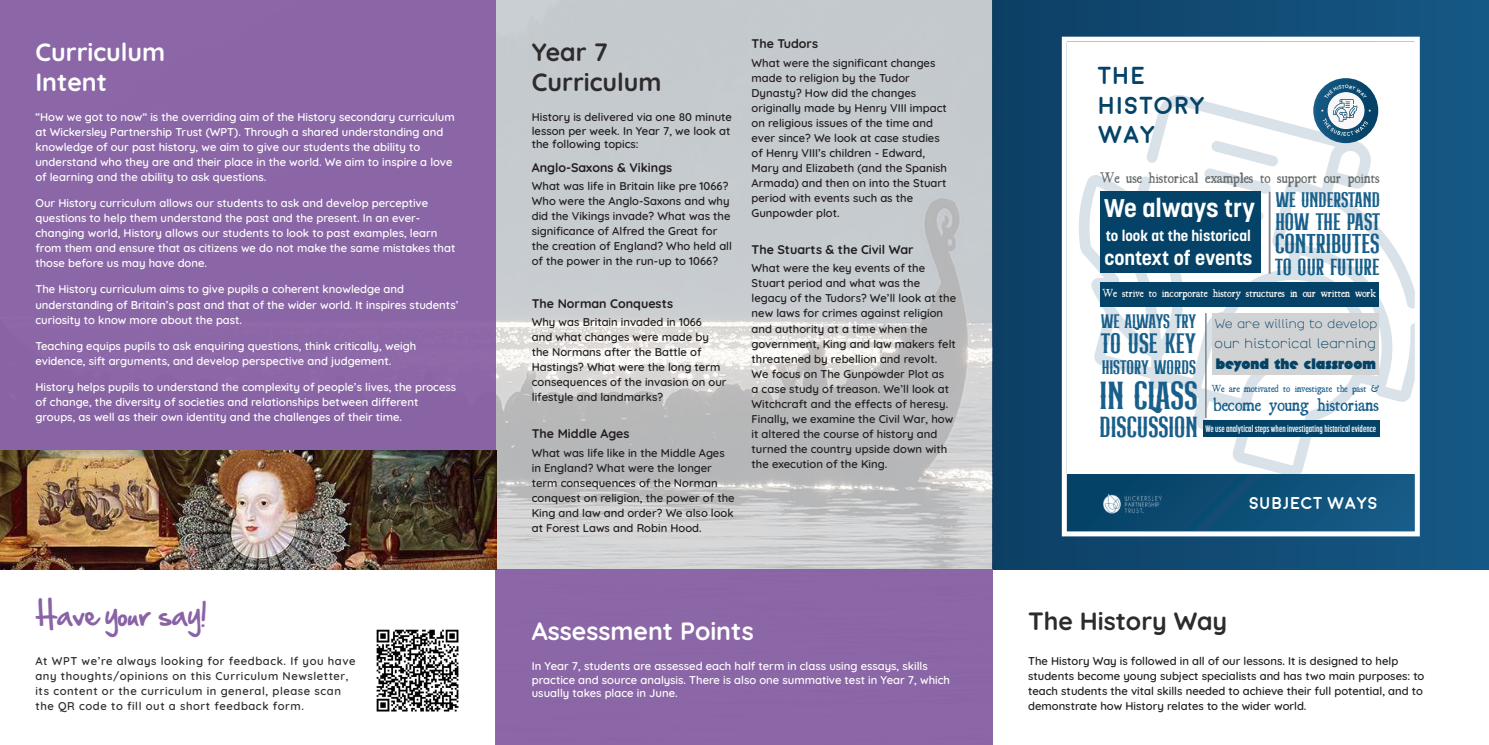
<style>
.page{position:relative;width:1489px;height:745px;background:#fff}
.page>*{position:absolute;margin:0;border:0;box-sizing:border-box;transform-origin:0 0}
.t1{font:38px "Hermona";color:#185f8b}
.t2{font:28.12px "Hermona";color:#185f8b}
.t3{font:27.25px "Hermona";letter-spacing:-.01em;color:#185f8b}
.t4{font:26.5px "Hermona";letter-spacing:-.01em;color:#185f8b}
.t5{font:700 25.38px "Korolev";color:#fff}
.t6{font:700 25px/30px "Quicksand";color:#fff}
.t7{font:700 25px/30px "Quicksand";color:#2e2b2c}
.t8{font:25px "Hand Of Sean";color:#8a63a7}
.t9{font:700 24.5px/29.4px "Moon";color:#044367}
.t10{font:23.25px "Hermona";letter-spacing:-.01em;color:#185f8b}
.t11{font:22.62px "Hermona";letter-spacing:-.01em;color:#185f8b}
.t12{font:20.5px "Hermona";letter-spacing:-.01em;color:#185f8b}
.t13{font:700 20.12px "Korolev";color:#fff}
.t14{font:19px "Hermona";letter-spacing:-.015em;color:#185f8b}
.t15{font:17.75px "Essays 1743";color:#185f8b}
.t16{font:700 17.12px "Moon";color:#fff}
.t17{font:900 16.25px "Arbotek";color:#044367}
.t18{font:700 14.88px "Korolev";color:#fff}
.t19{font:300 14.75px "Arbotek";color:#044367}
.t20{font:14.62px "Essays 1743";color:#686c6d}
.t21{font:300 13.5px "Arbotek";letter-spacing:-.005em;color:#044367}
.t22{font:700 12.5px "Quicksand";color:#231f20}
.t23{font:600 11.25px/15px "Quicksand";color:#231f20}
.t24{font:600 11.25px/15px "Quicksand";color:#fff}
.t25{font:600 11.25px/15px "Quicksand";letter-spacing:.05em;color:#2e2b2c}
.t26{font:11px "Essays 1743";color:#fbf9f8}
.t27{font:9.75px "Essays 1743";color:#185f8b}
.t28{font:700 9.38px "Korolev Compressed";color:#fbfbfc}
.s1{font-family:"Hermona";font-weight:400;font-size:19px;color:#185f8b}
</style>
<div class="page">
<div style="left:992px;top:0;width:496px;height:569px;background:linear-gradient(to right,#0d3f64,#165885)"></div>
<img style="left:496px;top:0;width:496px;height:569px">
<div style="left:0;top:0;width:496px;height:569px;background:#8b66a7"></div>
<img style="left:376px;top:629px;width:83px;height:83px">
<svg style="left:1059px;top:34px;width:363px;height:504px"></svg>
<div style="left:495px;top:569px;width:497px;height:175px;background:#8c67a7"></div>
<img style="left:0;top:450px;width:496px;height:119px">
<svg style="left:1320px;top:85px;width:50px;height:51px"></svg>
<h3 class="t6" style="left:35px;top:34px;width:131px">Curriculum<br>Intent</h3>
<h3 class="t7" style="left:531px;top:34px;width:131px">Year 7<br>Curriculum</h3>
<p class="t24" style="left:35px;top:108px;width:421px">“How we got to now” is the overriding aim of the History secondary curriculum at Wickersley Partnership Trust (WPT). Through a shared understanding and knowledge of our past history, we aim to give our students the ability to understand who they are and their place in the world. We aim to inspire a love of learning and the ability to ask questions.</p>
<p class="t24" style="left:35px;top:194px;width:421px">Our History curriculum allows our students to ask and develop perceptive questions to help them understand the past and the present. In an ever&shy;changing world, History allows our students to look to past examples, learn from them and ensure that as citizens we do not make the same mistakes that those before us may have done.</p>
<p class="t24" style="left:35px;top:280px;width:424px">The History curriculum aims to give pupils a coherent knowledge and understanding of Britain’s past and that of the wider world. It inspires students’ curiosity to know more about the past.</p>
<p class="t24" style="left:35px;top:337px;width:382px">Teaching equips pupils to ask enquiring questions, think critically, weigh evidence, sift arguments, and develop perspective and judgement.</p>
<p class="t24" style="left:35px;top:378px;width:422px">History helps pupils to understand the complexity of people’s lives, the process of change, the diversity of societies and relationships between different groups, as well as their own identity and the challenges of their time.</p>
<p class="t23" style="left:531px;top:109px;width:202px;line-height:13.5px">History is delivered via one 80 minute lesson per week. In Year 7, we look at the following topics:</p>
<p class="t22" style="left:531px;top:157px;width:142px">Anglo-Saxons &amp; Vikings</p>
<p class="t23" style="left:531px;top:177px;width:202px">What was life in Britain like pre 1066?<br>Who were the Anglo-Saxons and why did the Vikings invade? What was the significance of Alfred the Great for the creation of England? Who held all of the power in the run-up to 1066?</p>
<p class="t22" style="left:531px;top:293px;width:143px">The Norman Conquests</p>
<p class="t23" style="left:531px;top:313px;width:196px">Why was Britain invaded in 1066<br>and what changes were made by the Normans after the Battle of<br>Hastings? What were the long term consequences of the invasion on our lifestyle and landmarks?</p>
<p class="t22" style="left:531px;top:424px;width:99px">The Middle Ages</p>
<p class="t23" style="left:531px;top:444px;width:204px">What was life like in the Middle Ages in England? What were the longer term consequences of the Norman conquest on religion, the power of the King and law and order? We also look at Forest Laws and Robin Hood.</p>
<p class="t22" style="left:751px;top:34px;width:68px">The Tudors</p>
<p class="t23" style="left:751px;top:54px;width:197px">What were the significant changes made to religion by the Tudor<br>Dynasty? How did the changes originally made by Henry VIII impact on religious issues of the time and ever since? We look at case studies of Henry VIII’s children - Edward,<br>Mary and Elizabeth (and the Spanish<br>Armada) and then on into the Stuart period with events such as the<br>Gunpowder plot.</p>
<p class="t22" style="left:751px;top:239px;width:163px">The Stuarts &amp; the Civil War</p>
<p class="t23" style="left:751px;top:259px;width:206px">What were the key events of the Stuart period and what was the legacy of the Tudors? We’ll look at the new laws for crimes against religion and authority at a time when the government, King and law makers felt threatened by rebellion and revolt.<br>We focus on The Gunpowder Plot as<br>a case study of treason. We’ll look at Witchcraft and the effects of heresy.<br>Finally, we examine the Civil War, how it altered the course of history and turned the country upside down with the execution of the King.</p>
<h3 class="t8" style="left:35px;top:591px;width:173px">Have your say!</h3>
<p class="t25" style="left:35px;top:651px;width:321px">At WPT we’re always looking for feedback. If you have any thoughts/opinions on this Curriculum Newsletter, its content or the curriculum in general, please scan the QR code to fill out a short feedback form.</p>
<h3 class="t6" style="left:531px;top:613px;width:224px">Assessment Points</h3>
<p class="t24" style="left:531px;top:658px;width:420px;line-height:13.5px">In Year 7, students are assessed each half term in class using essays, skills practice and source analysis. There is also one summative test in Year 7, which usually takes place in June.</p>
<h3 class="t9" style="left:1097px;top:62px;width:109px">THE<br>HISTORY<br>WAY</h3>
<p class="t20" style="left:1099px;top:168px;width:281px">We use historical examples to support our points</p>
<h3 class="t5" style="left:1103px;top:192px;width:152px">We always try</h3>
<h3 class="t18" style="left:1105px;top:226px;width:146px">to look at the historical</h3>
<h3 class="t13" style="left:1104px;top:245px;width:150px">context of events</h3>
<h3 class="t12" style="left:1275px;top:191px;width:106px">WE UNDERSTAND</h3>
<h3 class="t10" style="left:1275px;top:212px;width:107px">HOW THE PAST</h3>
<h3 class="t11" style="left:1274px;top:257px;width:106px">TO OUR FUTURE</h3>
<h3 class="t4" style="left:1274px;top:233px;width:106px">CONTRIBUTES</h3>
<p class="t26" style="left:1102px;top:285px;width:275px">We strive to incorporate history structures in our written work</p>
<h3 class="t14" style="left:1100px;top:312px;width:97px">WE ALWAYS TRY</h3>
<p class="t21" style="left:1214px;top:316px;width:164px">We are willing to develop</p>
<h3 class="t19" style="left:1214px;top:335px;width:163px">our historical learning</h3>
<h3 class="t3" style="left:1100px;top:331px;width:97px">TO USE KEY</h3>
<h1 class="t1" style="left:1099px;top:379px;width:99px">IN CLASS</h1>
<h3 class="t17" style="left:1101px;top:354px;width:276px"><span class="s1">HISTORY WORDS</span> beyond the classroom</h3>
<p class="t27" style="left:1211px;top:382px;width:170px">We are motivated to investigate the past &amp;</p>
<h3 class="t15" style="left:1212px;top:392px;width:167px">become young historians</h3>
<h2 class="t2" style="left:1099px;top:415px;width:100px">DISCUSSION</h2>
<p class="t28" style="left:1205px;top:423px;width:172px">We use analytical steps when investigating historical evidence</p>
<h3 class="t16" style="left:1248px;top:494px;width:131px">SUBJECT WAYS</h3>
<h3 class="t7" style="left:1028px;top:603px;width:200px">The History Way</h3>
<p class="t23" style="left:1028px;top:651px;width:398px">The History Way is followed in all of our lessons. It is designed to help students become young subject specialists and has two main purposes: to teach students the vital skills needed to achieve their full potential, and to demonstrate how History relates to the wider world.</p>
</div>
